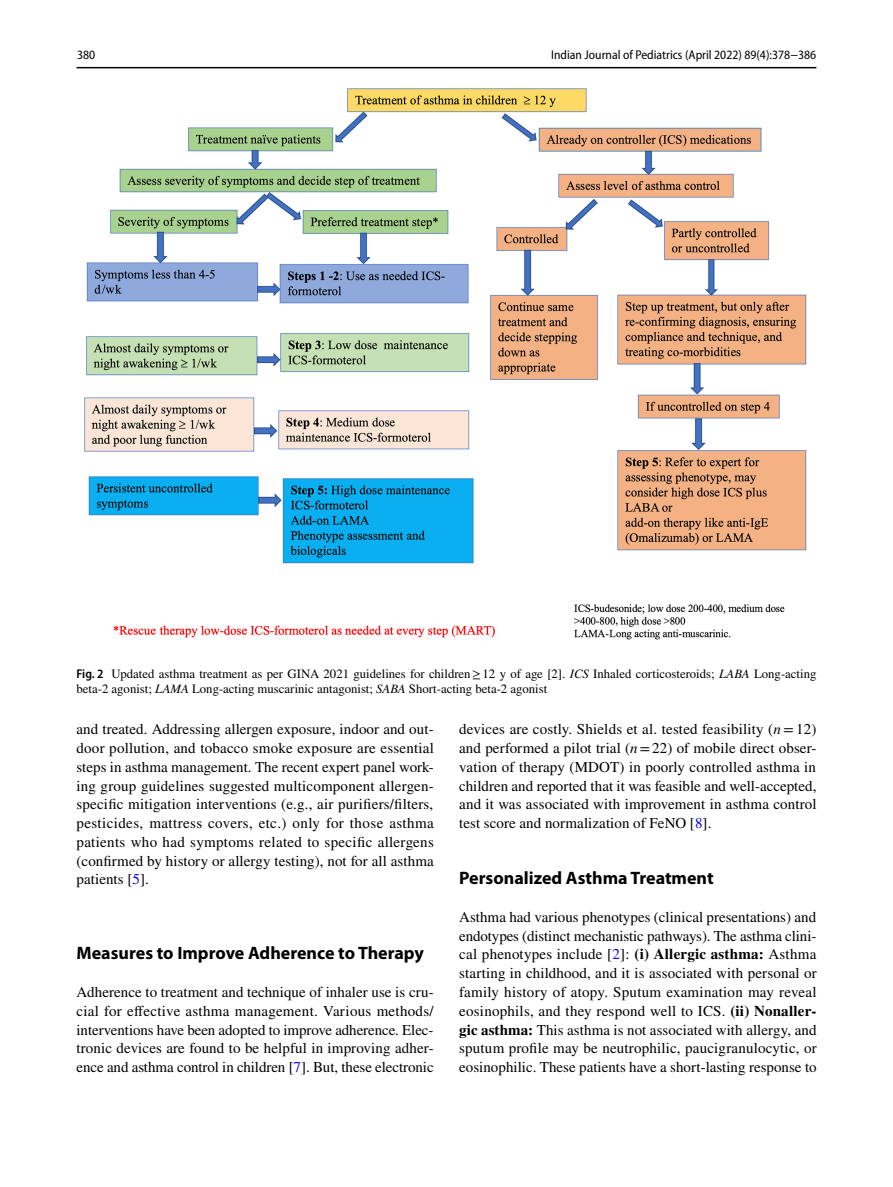
<style>
.page{position:relative;width:893px;height:1187px;background:#fff}
.page>*{position:absolute;margin:0;border:0;box-sizing:border-box;transform-origin:0 0}
.t1{font:700 18px "Myriad Pro";color:#000}
.t2{font:15px/18.8px "STIX";color:#000;text-align:justify}
.t3{font:12.75px/15px "STIX";color:#000}
.t4{font:semi-condensed 12.75px "Myriad Pro";color:#000}
.s1{font-family:"Myriad Pro";font-weight:600;font-stretch:semi-condensed}
.s2{font-style:italic}
.s3{color:#00f}
.s4{font-weight:700}
</style>
<div class="page">
<hr style="left:77px;top:67px;width:739px;height:1px;background:#000">
<img style="left:84px;top:88px;width:723px;height:552px">
<p class="t4" style="left:77px;top:48px;width:20px">380</p>
<p class="t4" style="left:551px;top:48px;width:267px">Indian Journal of Pediatrics (April 2022) 89(4):378-386</p>
<p class="t3" style="left:77px;top:667px;width:741px"><span class="s1">Fig. 2</span> Updated asthma treatment as per GINA 2021 guidelines for children≥12 y of age [2]. <span class="s2">ICS</span> Inhaled corticosteroids; <span class="s2">LABA</span> Long-acting beta-2 agonist; <span class="s2">LAMA</span> Long-acting muscarinic antagonist; <span class="s2">SABA</span> Short-acting beta-2 agonist</p>
<p class="t2" style="left:77px;top:721px;width:359px">and treated. Addressing allergen exposure, indoor and out&shy;door pollution, and tobacco smoke exposure are essential steps in asthma management. The recent expert panel work&shy;ing group guidelines suggested multicomponent allergen&shy;specific mitigation interventions (e.g., air purifiers/filters, pesticides, mattress covers, etc.) only for those asthma patients who had symptoms related to specific allergens (confirmed by history or allergy testing), not for all asthma patients [<span class="s3">5</span>].</p>
<p class="t1" style="left:77px;top:941px;width:349px">Measures to Improve Adherence to Therapy</p>
<p class="t2" style="left:77px;top:983px;width:359px">Adherence to treatment and technique of inhaler use is cru&shy;cial for effective asthma management. Various methods/ interventions have been adopted to improve adherence. Elec&shy;tronic devices are found to be helpful in improving adher&shy;ence and asthma control in children [<span class="s3">7</span>]. But, these electronic</p>
<p class="t2" style="left:459px;top:721px;width:359px">devices are costly. Shields et al. tested feasibility (<span class="s2">n</span>=12) and performed a pilot trial (<span class="s2">n</span>=22) of mobile direct obser&shy;vation of therapy (MDOT) in poorly controlled asthma in children and reported that it was feasible and well-accepted, and it was associated with improvement in asthma control test score and normalization of FeNO [<span class="s3">8</span>].</p>
<p class="t1" style="left:459px;top:866px;width:256px">Personalized Asthma Treatment</p>
<p class="t2" style="left:459px;top:908px;width:359px">Asthma had various phenotypes (clinical presentations) and endotypes (distinct mechanistic pathways). The asthma clini&shy;cal phenotypes include [<span class="s3">2</span>]: <span class="s4">(i) Allergic asthma:</span> Asthma starting in childhood, and it is associated with personal or family history of atopy. Sputum examination may reveal eosinophils, and they respond well to ICS. <span class="s4">(ii) Nonaller&shy;gic asthma:</span> This asthma is not associated with allergy, and sputum profile may be neutrophilic, paucigranulocytic, or eosinophilic. These patients have a short-lasting response to</p>
</div>
